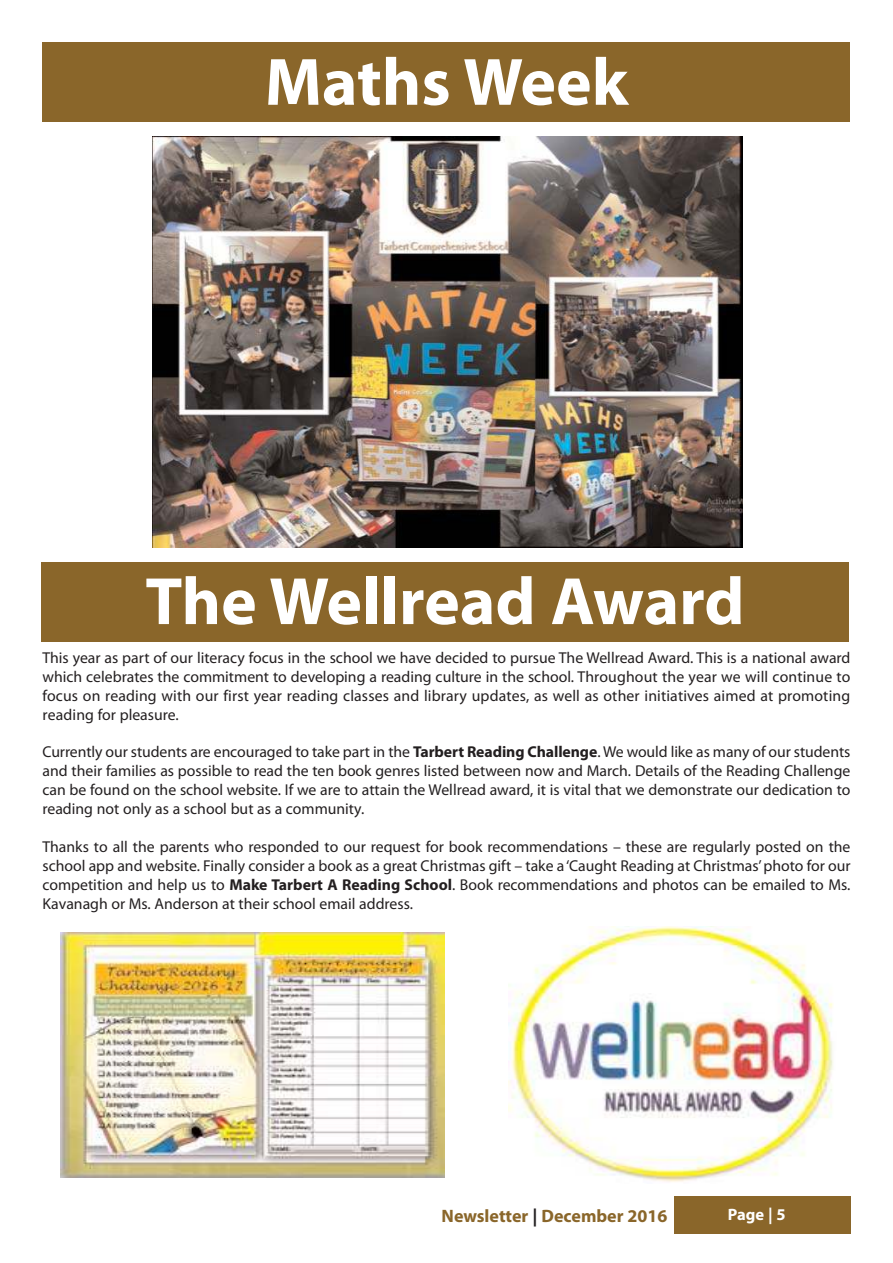
<style>
.page{position:relative;width:893px;height:1263px;background:#fff}
.page>*{position:absolute;margin:0;border:0;box-sizing:border-box;transform-origin:0 0}
.t1{font:700 67.5px "Myriad Pro";color:#fff}
.t2{font:700 18px "Myriad Pro";color:#8a662a}
.t3{font:700 16.5px "Myriad Pro";color:#fff}
.t4{font:15.75px/18.9px "Myriad Pro";color:#231f20;text-align:justify}
.s1{font-weight:700}
.s2{color:#231f20}
</style>
<div class="page">
<div style="left:674px;top:1196px;width:176px;height:37px;background:#8a662a"></div>
<img style="left:153px;top:137px;width:589px;height:410px">
<img style="left:60px;top:932px;width:385px;height:246px">
<img style="left:509px;top:927px;width:325px;height:255px">
<div style="left:43px;top:43px;width:807px;height:79px;background:#8a662a"></div>
<div style="left:41px;top:562px;width:808px;height:80px;background:#8a662a"></div>
<h1 class="t1" style="left:265px;top:49px;width:365px">Maths Week</h1>
<h1 class="t1" style="left:145px;top:568px;width:601px">The Wellread Award</h1>
<p class="t4" style="left:43px;top:649px;width:809px">This year as part of our literacy focus in the school we have decided to pursue The Wellread Award. This is a national award which celebrates the commitment to developing a reading culture in the school. Throughout the year we will continue to focus on reading with our first year reading classes and library updates, as well as other initiatives aimed at promoting reading for pleasure.</p>
<p class="t4" style="left:43px;top:743px;width:809px">Currently our students are encouraged to take part in the <span class="s1">Tarbert Reading Challenge</span>. We would like as many of our students and their families as possible to read the ten book genres listed between now and March. Details of the Reading Challenge can be found on the school website. If we are to attain the Wellread award, it is vital that we demonstrate our dedication to reading not only as a school but as a community.</p>
<p class="t4" style="left:43px;top:838px;width:809px">Thanks to all the parents who responded to our request for book recommendations – these are regularly posted on the school app and website. Finally consider a book as a great Christmas gift – take a ‘Caught Reading at Christmas’ photo for our competition and help us to <span class="s1">Make Tarbert A Reading School</span>. Book recommendations and photos can be emailed to Ms.<br>Kavanagh or Ms. Anderson at their school email address.</p>
<p class="t2" style="left:442px;top:1207px;width:227px">Newsletter <span class="s2">|</span> December 2016</p>
<p class="t3" style="left:728px;top:1206px;width:59px">Page | 5</p>
</div>
